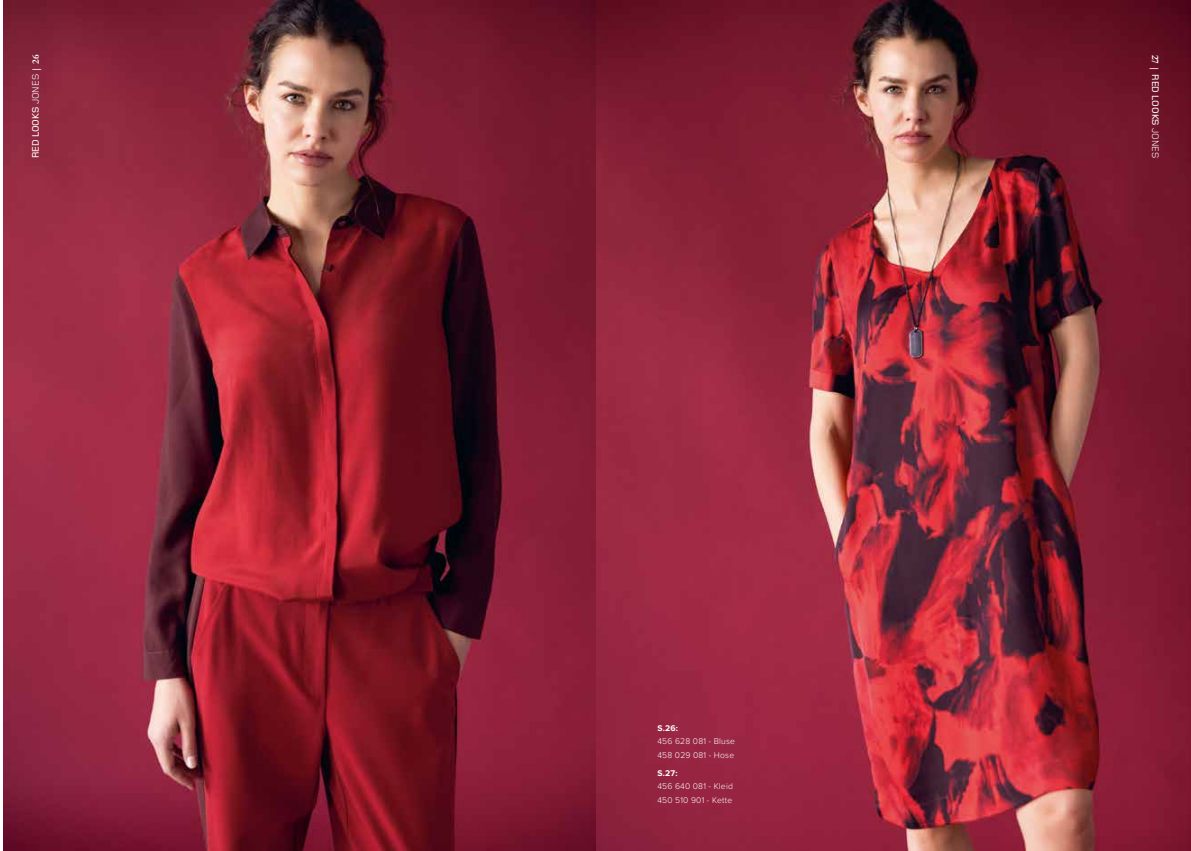
<style>
.page{position:relative;width:1191px;height:851px;background:#fff}
.page>*{position:absolute;margin:0;border:0;box-sizing:border-box;transform-origin:0 0}
.t1{font:500 9.88px "Foundry Monoline";color:#fff}
.t2{font:300 8.62px/13.5px "Proxima Nova";letter-spacing:.02em;color:#fff}
.t3{font:700 8.62px "Proxima Nova";color:#fff}
.s1{font-weight:400}
.s2{font-family:"Garamond";font-weight:700}
</style>
<div class="page">
<img style="left:3px;top:0;width:582px;height:850px">
<img style="left:585px;top:0;width:605px;height:850px">
<p class="t1" style="left:30px;top:158px;width:105px;rotate:-90deg">RED LOOKS <span class="s1">JONES</span> <span class="s2">| 26</span></p>
<p class="t3" style="left:657px;top:721px;width:22px">S.26:</p>
<p class="t2" style="left:657px;top:733px;width:79px">456 628 081 - Bluse<br>458 029 081 - Hose</p>
<p class="t3" style="left:657px;top:766px;width:22px">S.27:</p>
<p class="t2" style="left:657px;top:779px;width:77px">456 640 081 - Kleid<br>450 510 901 - Kette</p>
<p class="t1" style="left:1160px;top:55px;width:105px;rotate:90deg"><span class="s2">27 |</span> RED LOOKS <span class="s1">JONES</span></p>
</div>
